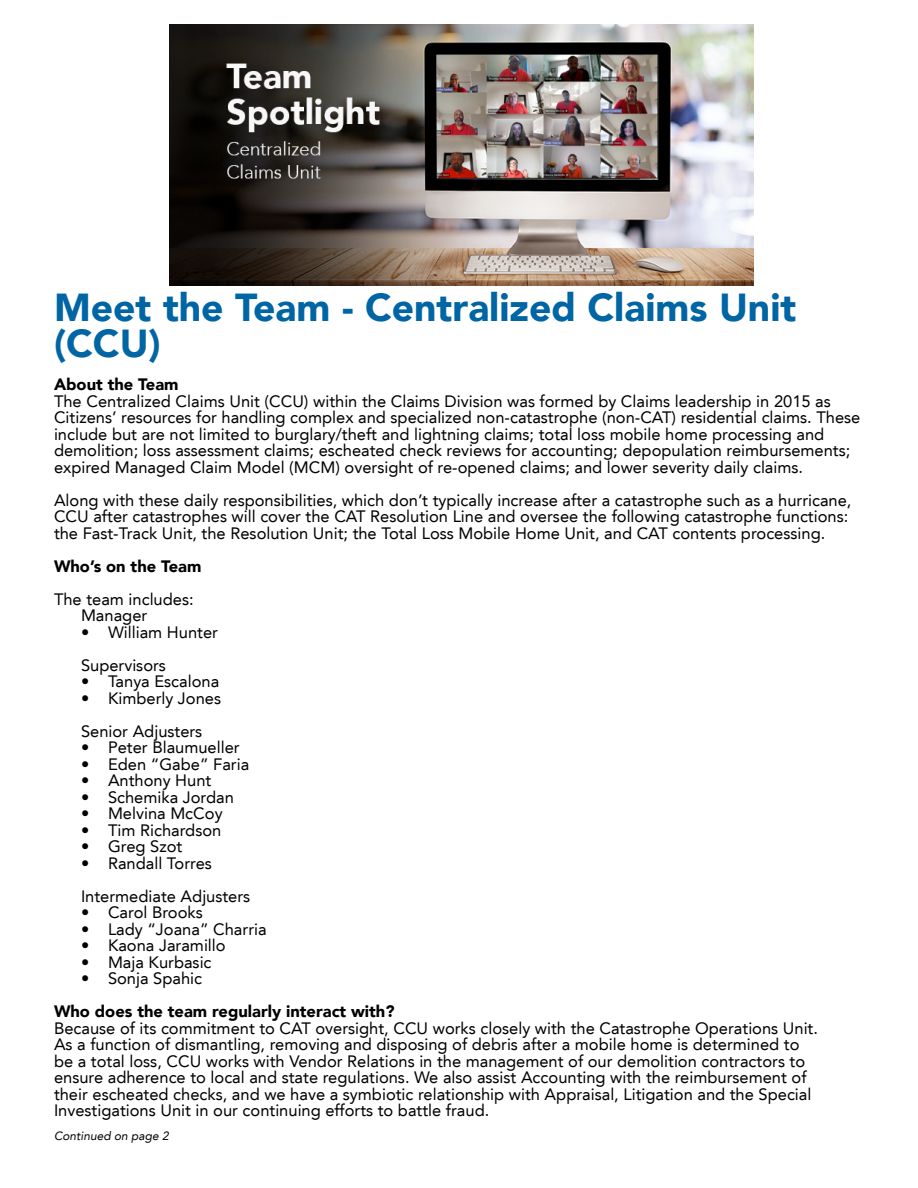
<style>
.page{position:relative;width:918px;height:1188px;background:#fff}
.page>*{position:absolute;margin:0;border:0;box-sizing:border-box;transform-origin:0 0}
.t1{font:900 39px/36px "Avenir LT";color:#0065a4}
.t2{font:16.5px/16.5px "Avenir LT";color:#000}
.t3{font:900 16.5px "Avenir LT";color:#000}
.t4{font:italic 12px "Avenir LT";color:#000}
</style>
<div class="page">
<img style="left:169px;top:24px;width:584px;height:262px">
<p class="t1" style="left:54px;top:289px;width:744px">Meet the Team - Centralized Claims Unit (CCU)</p>
<p class="t3" style="left:54px;top:374px;width:126px">About the Team</p>
<p class="t2" style="left:54px;top:393px;width:808px">The Centralized Claims Unit (CCU) within the Claims Division was formed by Claims leadership in 2015 as Citizens’ resources for handling complex and specialized non-catastrophe (non-CAT) residential claims. These include but are not limited to burglary/theft and lightning claims; total loss mobile home processing and demolition; loss assessment claims; escheated check reviews for accounting; depopulation reimbursements; expired Managed Claim Model (MCM) oversight of re-opened claims; and lower severity daily claims.</p>
<p class="t2" style="left:54px;top:492px;width:799px">Along with these daily responsibilities, which don’t typically increase after a catastrophe such as a hurricane,<br>CCU after catastrophes will cover the CAT Resolution Line and oversee the following catastrophe functions: the Fast-Track Unit, the Resolution Unit; the Total Loss Mobile Home Unit, and CAT contents processing.</p>
<p class="t3" style="left:54px;top:556px;width:149px">Who’s on the Team</p>
<p class="t2" style="left:54px;top:591px;width:141px">The team includes:</p>
<p class="t2" style="left:81px;top:607px;width:68px">Manager</p>
<p class="t2" style="left:81px;top:624px;width:138px">• William Hunter</p>
<p class="t2" style="left:81px;top:657px;width:86px">Supervisors</p>
<p class="t2" style="left:81px;top:673px;width:140px">• Tanya Escalona</p>
<p class="t2" style="left:81px;top:690px;width:142px">• Kimberly Jones</p>
<p class="t2" style="left:81px;top:723px;width:123px">Senior Adjusters</p>
<p class="t2" style="left:81px;top:739px;width:160px">• Peter Blaumueller</p>
<p class="t2" style="left:81px;top:756px;width:170px">• Eden “Gabe” Faria</p>
<p class="t2" style="left:81px;top:772px;width:132px">• Anthony Hunt</p>
<p class="t2" style="left:81px;top:789px;width:154px">• Schemika Jordan</p>
<p class="t2" style="left:81px;top:805px;width:143px">• Melvina McCoy</p>
<p class="t2" style="left:81px;top:822px;width:142px">• Tim Richardson</p>
<p class="t2" style="left:81px;top:838px;width:103px">• Greg Szot</p>
<p class="t2" style="left:81px;top:855px;width:132px">• Randall Torres</p>
<p class="t2" style="left:81px;top:888px;width:171px">Intermediate Adjusters</p>
<p class="t2" style="left:81px;top:904px;width:123px">• Carol Brooks</p>
<p class="t2" style="left:81px;top:921px;width:187px">• Lady “Joana” Charria</p>
<p class="t2" style="left:81px;top:937px;width:146px">• Kaona Jaramillo</p>
<p class="t2" style="left:81px;top:954px;width:132px">• Maja Kurbasic</p>
<p class="t2" style="left:81px;top:970px;width:123px">• Sonja Spahic</p>
<p class="t3" style="left:54px;top:1001px;width:342px">Who does the team regularly interact with?</p>
<p class="t2" style="left:54px;top:1020px;width:766px">Because of its commitment to CAT oversight, CCU works closely with the Catastrophe Operations Unit.<br>As a function of dismantling, removing and disposing of debris after a mobile home is determined to be a total loss, CCU works with Vendor Relations in the management of our demolition contractors to ensure adherence to local and state regulations. We also assist Accounting with the reimbursement of their escheated checks, and we have a symbiotic relationship with Appraisal, Litigation and the Special Investigations Unit in our continuing efforts to battle fraud.</p>
<p class="t4" style="left:54px;top:1129px;width:116px">Continued on page 2</p>
</div>
